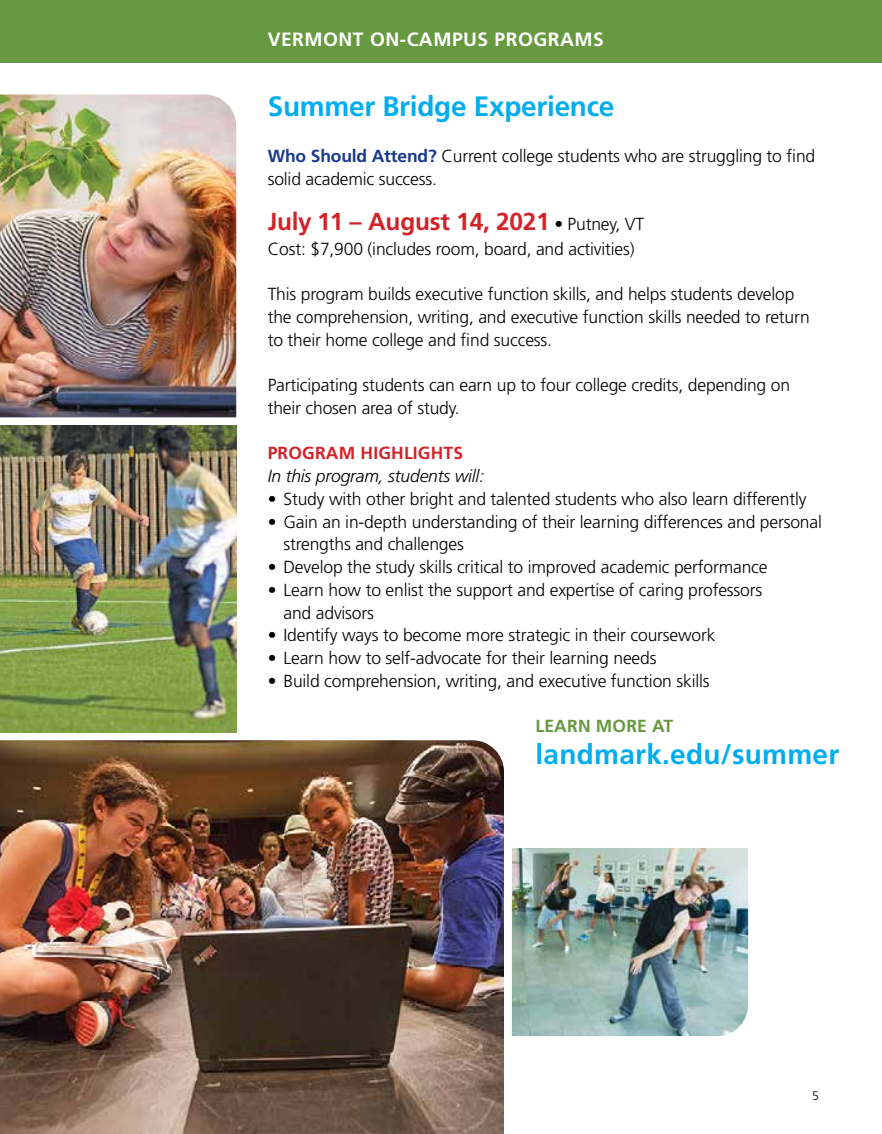
<style>
.page{position:relative;width:882px;height:1134px;background:#fff}
.page>*{position:absolute;margin:0;border:0;box-sizing:border-box;transform-origin:0 0}
.t1{font:700 28px "Frutiger";letter-spacing:-.01em;color:#00aeef}
.t2{font:700 28px "Frutiger";letter-spacing:.01em;color:#00aeef}
.t3{font:700 24.5px "Frutiger";letter-spacing:-.01em;color:#d2232a}
.t4{font:700 19.25px "Frutiger";letter-spacing:.025em;color:#fff}
.t5{font:300 17.5px/22.8px "Frutiger";letter-spacing:-.01em;color:#000}
.t6{font:italic 300 17.5px "Frutiger";letter-spacing:-.01em;color:#000}
.t7{font:700 17.5px "Frutiger";letter-spacing:.01em;color:#d2232a}
.t8{font:700 17.5px "Frutiger";letter-spacing:.01em;color:#679940}
.t9{font:300 12.25px "Frutiger";color:#000}
.s1{font-weight:700;color:#19398a}
.s2{font-weight:300;font-size:17.5px;color:#000}
</style>
<div class="page">
<div style="left:0;top:0;width:882px;height:63px;background:#679940"></div>
<img style="left:0;top:94px;width:236px;height:323px">
<img style="left:0;top:425px;width:236px;height:307px">
<img style="left:0;top:740px;width:504px;height:394px">
<img style="left:512px;top:848px;width:236px;height:188px">
<p class="t4" style="left:268px;top:28px;width:338px">VERMONT ON-CAMPUS PROGRAMS</p>
<h1 class="t1" style="left:268px;top:90px;width:348px">Summer Bridge Experience</h1>
<p class="t5" style="left:268px;top:144px;width:549px"><span class="s1">Who Should Attend?</span> Current college students who are struggling to find solid academic success.</p>
<h2 class="t3" style="left:268px;top:207px;width:378px">July 11 – August 14, 2021 <span class="s2">• Putney, VT</span></h2>
<p class="t5" style="left:268px;top:237px;width:368px">Cost: $7,900 (includes room, board, and activities)</p>
<p class="t5" style="left:268px;top:283px;width:544px">This program builds executive function skills, and helps students develop the comprehension, writing, and executive function skills needed to return to their home college and find success.</p>
<p class="t5" style="left:268px;top:374px;width:524px">Participating students can earn up to four college credits, depending on their chosen area of study.</p>
<p class="t7" style="left:268px;top:443px;width:197px">PROGRAM HIGHLIGHTS</p>
<p class="t6" style="left:268px;top:466px;width:218px">In this program, students will:</p>
<p class="t5" style="left:268px;top:487px;width:540px">• Study with other bright and talented students who also learn differently</p>
<p class="t5" style="left:284px;top:510px;width:540px;text-indent:-16px">• Gain an in-depth understanding of their learning differences and personal strengths and challenges</p>
<p class="t5" style="left:268px;top:556px;width:501px">• Develop the study skills critical to improved academic performance</p>
<p class="t5" style="left:284px;top:578px;width:480px;text-indent:-16px">• Learn how to enlist the support and expertise of caring professors and advisors</p>
<p class="t5" style="left:268px;top:624px;width:449px">• Identify ways to become more strategic in their coursework</p>
<p class="t5" style="left:268px;top:647px;width:390px">• Learn how to self-advocate for their learning needs</p>
<p class="t5" style="left:268px;top:669px;width:443px">• Build comprehension, writing, and executive function skills</p>
<p class="t8" style="left:536px;top:716px;width:139px">LEARN MORE AT</p>
<h1 class="t2" style="left:536px;top:737px;width:305px">landmark.edu/summer</h1>
<p class="t9" style="left:812px;top:1088px;width:8px">5</p>
</div>
